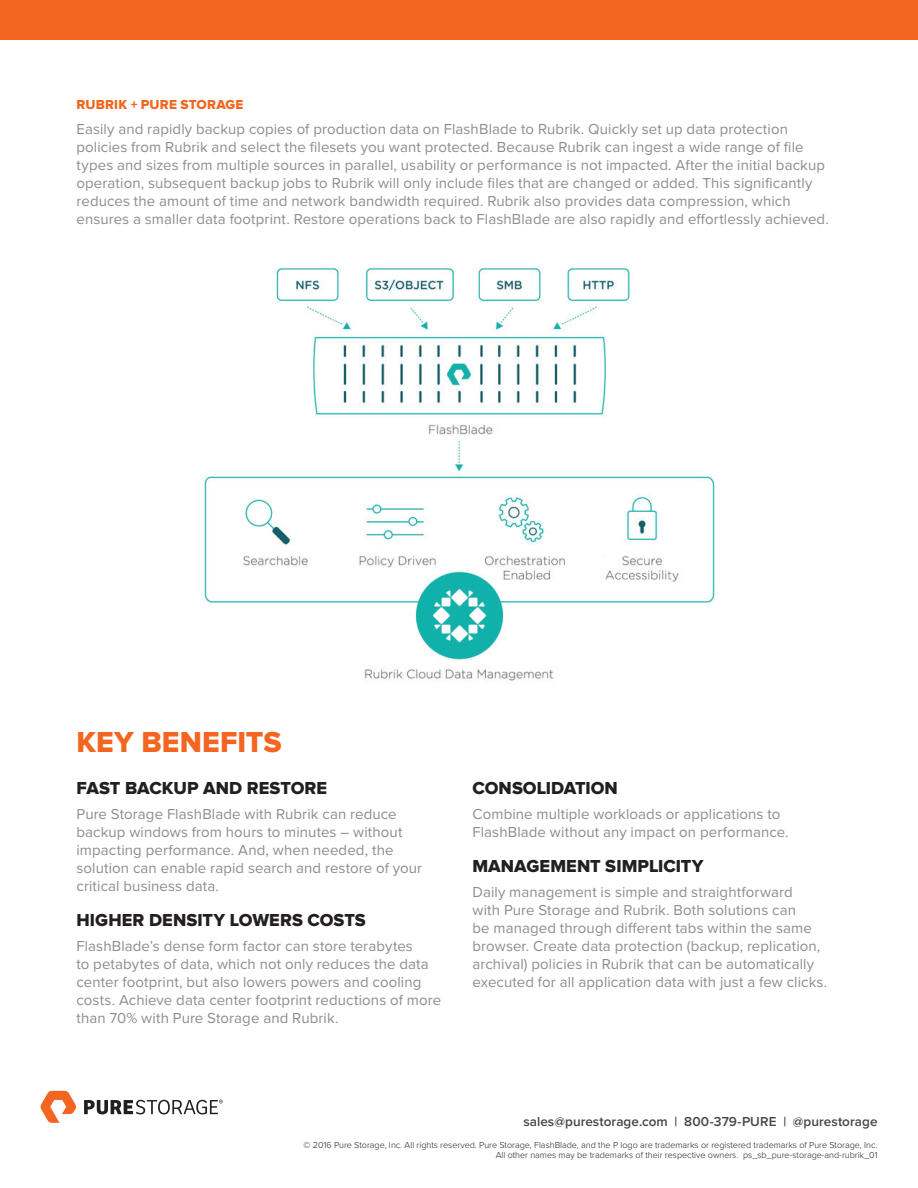
<style>
.page{position:relative;width:918px;height:1188px;background:#fff}
.page>*{position:absolute;margin:0;border:0;box-sizing:border-box;transform-origin:0 0}
.t1{font:30px "Proxima Nova Extrabld";letter-spacing:.005em;color:#f36621}
.t2{font:18px "Proxima Nova Extrabld";color:#231f20}
.t3{font:15px/18px "Proxima Nova";letter-spacing:.005em;color:#8c8d8f}
.t4{font:600 13.5px "Proxima Nova";letter-spacing:.005em;color:#474545}
.t5{font:13.5px "Proxima Nova Extrabld";letter-spacing:.015em;color:#f36621}
.t6{font:300 9px/10.5px "Proxima Nova";color:#231f20;text-align:right}
</style>
<div class="page">
<svg style="left:40px;top:1091px;width:36px;height:32px"></svg>
<svg style="left:84px;top:1100px;width:139px;height:14px"></svg>
<div style="left:0;top:0;width:918px;height:40px;background:#f36621"></div>
<img style="left:204px;top:267px;width:511px;height:414px">
<p class="t5" style="left:76px;top:98px;width:169px">RUBRIK + PURE STORAGE</p>
<p class="t3" style="left:76px;top:120px;width:754px">Easily and rapidly backup copies of production data on FlashBlade to Rubrik. Quickly set up data protection policies from Rubrik and select the filesets you want protected. Because Rubrik can ingest a wide range of file types and sizes from multiple sources in parallel, usability or performance is not impacted. After the initial backup operation, subsequent backup jobs to Rubrik will only include files that are changed or added. This significantly reduces the amount of time and network bandwidth required. Rubrik also provides data compression, which ensures a smaller data footprint. Restore operations back to FlashBlade are also rapidly and effortlessly achieved.</p>
<h1 class="t1" style="left:76px;top:729px;width:207px">KEY BENEFITS</h1>
<p class="t2" style="left:76px;top:780px;width:252px">FAST BACKUP AND RESTORE</p>
<p class="t3" style="left:76px;top:805px;width:347px">Pure Storage FlashBlade with Rubrik can reduce backup windows from hours to minutes – without impacting performance. And, when needed, the solution can enable rapid search and restore of your critical business data.</p>
<p class="t2" style="left:76px;top:912px;width:291px">HIGHER DENSITY LOWERS COSTS</p>
<p class="t3" style="left:76px;top:937px;width:366px">FlashBlade’s dense form factor can store terabytes<br>to petabytes of data, which not only reduces the data center footprint, but also lowers powers and cooling costs. Achieve data center footprint reductions of more than 70% with Pure Storage and Rubrik.</p>
<p class="t2" style="left:472px;top:780px;width:147px">CONSOLIDATION</p>
<p class="t3" style="left:472px;top:805px;width:318px">Combine multiple workloads or applications to<br>FlashBlade without any impact on performance.</p>
<p class="t2" style="left:472px;top:858px;width:233px">MANAGEMENT SIMPLICITY</p>
<p class="t3" style="left:472px;top:883px;width:356px">Daily management is simple and straightforward<br>with Pure Storage and Rubrik. Both solutions can<br>be managed through different tabs within the same browser. Create data protection (backup, replication, archival) policies in Rubrik that can be automatically executed for all application data with just a few clicks.</p>
<p class="t4" style="left:523px;top:1114px;width:356px">sales@purestorage.com | 800-379-PURE | @purestorage</p>
<p class="t6" style="left:304px;top:1140px;width:575px">© 2016 Pure Storage, Inc. All rights reserved. Pure Storage, FlashBlade, and the P logo are trademarks or registered trademarks of Pure Storage, Inc.<br>All other names may be trademarks of their respective owners. ps_sb_pure-storage-and-rubrik_01</p>
</div>
